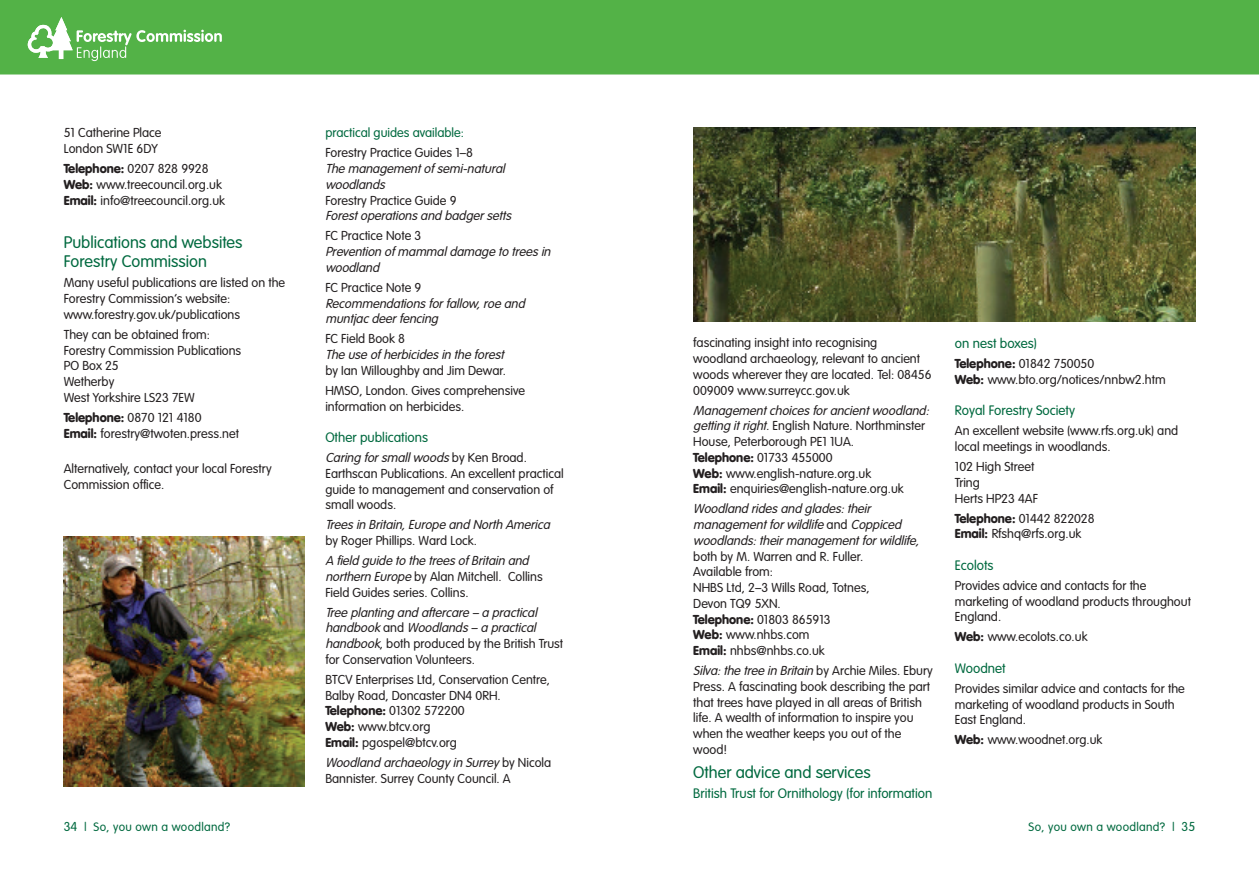
<style>
.page{position:relative;width:1259px;height:893px;background:#fff}
.page>*{position:absolute;margin:0;border:0;box-sizing:border-box;transform-origin:0 0}
.t1{font:300 16.5px/19.5px "VAG Rounded";color:#00693f}
.t2{font:300 13.5px "VAG Rounded";color:#00693f}
.t3{font:300 12.75px/15.8px "VAG Rounded";color:#231f20}
.t4{font:italic 300 12.75px/15.8px "VAG Rounded";color:#231f20}
.t5{font:300 12.75px "VAG Rounded";color:#00693f}
.t6{font:300 12px "VAG Rounded";letter-spacing:.025em;color:#00693f}
.s1{font-weight:900}
.s2{font-size:12.75px}
.s3{font-style:italic}
.s4{font-style:normal}
</style>
<div class="page">
<div style="left:0;top:0;width:1259px;height:76px;background:#53b247"></div>
<svg style="left:28px;top:17px;width:194px;height:44px"></svg>
<hr style="left:0;top:75px;width:1259px;height:3px;background:#fff">
<img style="left:64px;top:536px;width:240px;height:251px">
<img style="left:693px;top:128px;width:502px;height:194px">
<p class="t3" style="left:64px;top:126px;width:99px">51 Catherine Place<br>London SW1E 6DY</p>
<p class="t3" style="left:64px;top:162px;width:163px"><span class="s1">Telephone:</span> 0207 828 9928<br><span class="s1">Web:</span> www.treecouncil.org.uk<br><span class="s1">Email:</span> info@treecouncil.org.uk</p>
<p class="t1" style="left:64px;top:234px;width:180px">Publications and websites<br>Forestry Commission</p>
<p class="t3" style="left:64px;top:276px;width:223px">Many useful publications are listed on the<br>Forestry Commission’s website: www.forestry.gov.uk/publications</p>
<p class="t3" style="left:64px;top:327px;width:179px">They can be obtained from:<br>Forestry Commission Publications<br>PO Box 25<br>Wetherby<br>West Yorkshire LS23 7EW</p>
<p class="t3" style="left:64px;top:410px;width:177px"><span class="s1">Telephone:</span> 0870 121 4180<br><span class="s1">Email:</span> forestry@twoten.press.net</p>
<p class="t3" style="left:64px;top:462px;width:209px">Alternatively, contact your local Forestry<br>Commission office.</p>
<p class="t6" style="left:64px;top:821px;width:168px"><span class="s2">34</span> | So, you own a woodland?</p>
<p class="t5" style="left:325px;top:128px;width:140px">practical guides available:</p>
<p class="t3" style="left:325px;top:146px;width:149px">Forestry Practice Guides 1–8</p>
<p class="t4" style="left:325px;top:162px;width:184px">The managementof semi-natural woodlands</p>
<p class="t3" style="left:325px;top:193px;width:133px">Forestry Practice Guide 9</p>
<p class="t4" style="left:325px;top:209px;width:190px">Forestoperations and badgersetts</p>
<p class="t3" style="left:325px;top:229px;width:97px">FC Practice Note 3</p>
<p class="t4" style="left:325px;top:245px;width:229px">Prevention of mammaldamage to trees in woodland</p>
<p class="t3" style="left:325px;top:280px;width:97px">FC Practice Note 9</p>
<p class="t4" style="left:325px;top:296px;width:204px">Recommendations forfallow,roe and muntjac deerfencing</p>
<p class="t3" style="left:325px;top:332px;width:81px">FC Field Book 8</p>
<p class="t4" style="left:325px;top:348px;width:182px">The use of herbicides in the forest</p>
<p class="t3" style="left:325px;top:361px;width:201px;line-height:20px">by Ian Willoughby and Jim Dewar.<br>HMSO, London. Gives comprehensive</p>
<p class="t3" style="left:325px;top:399px;width:140px">information on herbicides.</p>
<p class="t2" style="left:325px;top:432px;width:104px">Other publications</p>
<p class="t3" style="left:325px;top:451px;width:240px"><span class="s3">Caring forsmallwoods</span> b y K e n B r o a d .<br>Earthscan Publications. An excellent practical guide to management and conservation of small woods.</p>
<p class="t4" style="left:325px;top:518px;width:229px">Trees in Britain,Europe and North America</p>
<p class="t3" style="left:325px;top:534px;width:153px">by Roger Phillips. Ward Lock.</p>
<p class="t3" style="left:325px;top:554px;width:219px"><span class="s3">A field guide to the trees of Britain and northern Europe</span>by Alan Mitchell. Collins<br>Field Guides series. Collins.</p>
<p class="t4" style="left:325px;top:605px;width:239px">Tree planting and aftercare – a practical handbook <span class="s4">a n d</span> Woodlands – a practical handbook<span class="s4">, both produced by the British Trust for Conservation Volunteers.</span></p>
<p class="t3" style="left:325px;top:673px;width:226px">BTCV Enterprises Ltd, Conservation Centre,<br>Balby Road, Doncaster DN4 0RH.<br><span class="s1">Telephone:</span> 01302 572200<br><span class="s1">Web:</span> www.btcv.org<br><span class="s1">Email:</span> pgospel@btcv.org</p>
<p class="t3" style="left:325px;top:756px;width:227px"><span class="s3">Woodland archaeology in Surrey</span> b y N i c o l a<br>Bannister. Surrey County Council. A</p>
<p class="t3" style="left:693px;top:336px;width:240px">fascinating insight into recognising woodland archaeology, relevant to ancient woods wherever they are located. Tel: 08456<br>009009 www.surreycc.gov.uk</p>
<p class="t3" style="left:693px;top:403px;width:240px"><span class="s3">Managementchoices forancientwoodland: getting itright.</span>English Nature. Northminster House, Peterborough PE1 1UA.<br><span class="s1">Telephone:</span> 01733 455000<br><span class="s1">Web:</span> www.english-nature.org.uk<br><span class="s1">Email:</span> enquiries@english-nature.org.uk</p>
<p class="t4" style="left:693px;top:502px;width:230px">Woodland rides and glades:their managementforwildlife <span class="s4">a n d</span> Coppiced woodlands:theirmanagementforwildlife,</p>
<p class="t3" style="left:693px;top:549px;width:178px">both by M. Warren and R. Fuller.<br>Available from:<br>NHBS Ltd, 2–3 Wills Road, Totnes,<br>Devon TQ9 5XN.<br><span class="s1">Telephone:</span> 01803 865913<br><span class="s1">Web:</span> www.nhbs.com<br><span class="s1">Email:</span> nhbs@nhbs.co.uk</p>
<p class="t3" style="left:693px;top:664px;width:241px"><span class="s3">Silva:the tree in Britain</span> b y A rc h i e M i l e s . E b u ry Press. A fascinating book describing the part that trees have played in all areas of British life. A wealth of information to inspire you when the weather keeps you out of the wood!</p>
<p class="t1" style="left:693px;top:763px;width:179px">Other advice and services</p>
<p class="t2" style="left:693px;top:788px;width:241px">British Trust for Ornithology (for information</p>
<p class="t2" style="left:955px;top:338px;width:84px">on nest boxes)</p>
<p class="t3" style="left:955px;top:357px;width:212px"><span class="s1">Telephone:</span> 01842 750050<br><span class="s1">Web:</span> www.bto.org/notices/nnbw2.htm</p>
<p class="t2" style="left:955px;top:405px;width:122px">Royal Forestry Society</p>
<p class="t3" style="left:955px;top:424px;width:225px">An excellent website (www.rfs.org.uk) and local meetings in woodlands.</p>
<p class="t3" style="left:955px;top:460px;width:85px">102 High Street<br>Tring<br>Herts HP23 4AF</p>
<p class="t3" style="left:955px;top:511px;width:141px"><span class="s1">Telephone:</span> 01442 822028<br><span class="s1">Email:</span> Rfshq@rfs.org.uk</p>
<p class="t2" style="left:955px;top:559px;width:40px">Ecolots</p>
<p class="t3" style="left:955px;top:578px;width:238px">Provides advice and contacts for the marketing of woodland products throughout<br>England.</p>
<p class="t3" style="left:955px;top:630px;width:134px"><span class="s1">Web:</span> www.ecolots.co.uk</p>
<p class="t2" style="left:955px;top:662px;width:52px">Woodnet</p>
<p class="t3" style="left:955px;top:681px;width:231px">Provides similar advice and contacts for the marketing of woodland products in South<br>East England.</p>
<p class="t3" style="left:955px;top:733px;width:149px"><span class="s1">Web:</span> www.woodnet.org.uk</p>
<p class="t6" style="left:1028px;top:821px;width:168px">So, you own a woodland? | <span class="s2">35</span></p>
</div>
